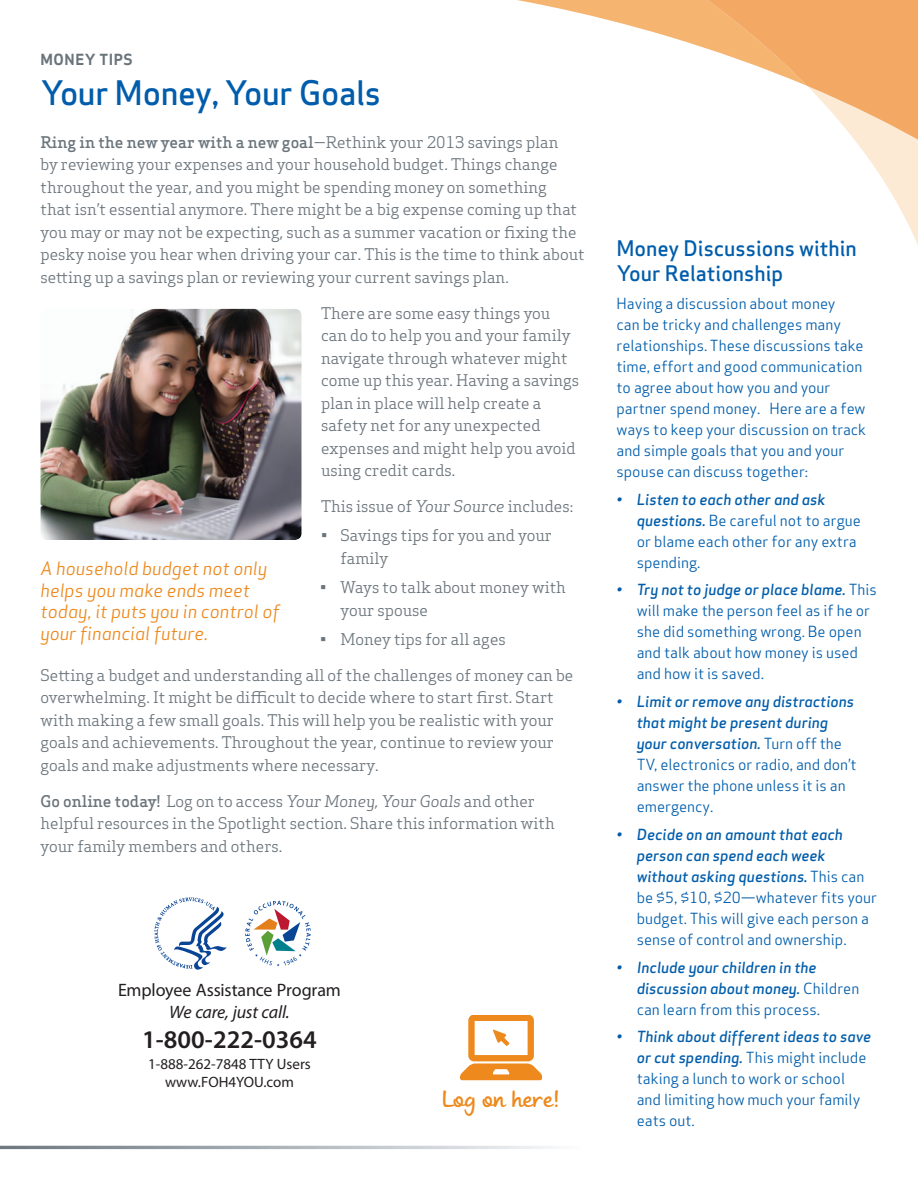
<style>
.page{position:relative;width:918px;height:1188px;background:#fff}
.page>*{position:absolute;margin:0;border:0;box-sizing:border-box;transform-origin:0 0}
.t1{font:500 33px "Apex Sans";letter-spacing:-.01em;color:#015dab}
.t2{font:600 25.5px "Myriad Pro";color:#231f20}
.t3{font:700 22.35px "Andrea II Script Upright";color:#ed891d}
.t4{font:500 21px/25.5px "Apex Sans";color:#015dab}
.t5{font:italic 18px/21.6px "Apex Sans";color:#ed891d}
.t6{font:18px "Myriad Pro";letter-spacing:-.01em;color:#231f20}
.t7{font:italic 18px "Myriad Pro";letter-spacing:-.015em;color:#231f20}
.t8{font:15.75px/22.5px "Apex Serif";color:#6a747b}
.t9{font:15px/21px "Apex Sans";color:#015dab}
.t10{font:italic 500 15px/21px "Apex Sans";color:#015dab}
.t11{font:15px/18.1px "Myriad Pro";color:#231f20;text-align:center}
.t12{font:700 15px "Apex Sans";letter-spacing:.035em;color:#6a747b}
.s1{font-weight:500}
.s2{font-style:italic}
.s3{font-weight:500;font-style:italic}
.s4{font-weight:400;font-style:normal}
</style>
<div class="page">
<svg style="left:517px;top:0;width:401px;height:245px"></svg>
<img style="left:40px;top:309px;width:262px;height:231px">
<svg style="left:245px;top:901px;width:66px;height:65px"></svg>
<svg style="left:154px;top:897px;width:73px;height:73px"></svg>
<svg style="left:460px;top:1015px;width:82px;height:65px"></svg>
<h5 class="t12" style="left:40px;top:50px;width:94px">MONEY TIPS</h5>
<p class="t1" style="left:40px;top:64px;width:342px">Your Money, Your Goals</p>
<p class="t8" style="left:40px;top:130px;width:546px"><span class="s1">Ring in the new year with a new goal</span>—Rethink your 2013 savings plan<br>by reviewing your expenses and your household budget. Things change throughout the year, and you might be spending money on something<br>that isn’t essential anymore. There might be a big expense coming up that you may or may not be expecting, such as a summer vacation or fixing the pesky noise you hear when driving your car. This is the time to think about setting up a savings plan or reviewing your current savings plan.</p>
<p class="t8" style="left:321px;top:301px;width:260px">There are some easy things you can do to help you and your family navigate through whatever might come up this year. Having a savings plan in place will help create a safety net for any unexpected expenses and might help you avoid using credit cards.</p>
<p class="t8" style="left:321px;top:495px;width:254px">This issue of <span class="s2">Your Source</span> includes:</p>
<p class="t8" style="left:341px;top:524px;width:213px;text-indent:-19px">• Savings tips for you and your family</p>
<p class="t8" style="left:341px;top:576px;width:227px;text-indent:-20px">• Ways to talk about money with your spouse</p>
<p class="t8" style="left:320px;top:628px;width:187px">• Money tips for all ages</p>
<p class="t8" style="left:40px;top:664px;width:534px">Setting a budget and understanding all of the challenges of money can be overwhelming. It might be difficult to decide where to start first. Start with making a few small goals. This will help you be realistic with your goals and achievements. Throughout the year, continue to review your goals and make adjustments where necessary.</p>
<p class="t8" style="left:40px;top:790px;width:516px"><span class="s1">Go online today!</span> Log on to access <span class="s2">Your Money, Your Goals</span> and other helpful resources in the Spotlight section. Share this information with your family members and others.</p>
<p class="t5" style="left:40px;top:556px;width:241px">A household budget not only helps you make ends meet today, it puts you in control of your financial future.</p>
<p class="t6" style="left:118px;top:979px;width:224px">Employee Assistance Program</p>
<p class="t7" style="left:169px;top:1000px;width:122px">We care, just call.</p>
<p class="t2" style="left:142px;top:1024px;width:176px">1-800-222-0364</p>
<p class="t11" style="left:148px;top:1054px;width:164px">1-888-262-7848 TTY Users www.FOH4YOU.com</p>
<h3 class="t3" style="left:443px;top:1086px;width:119px">Log on here!</h3>
<h3 class="t4" style="left:616px;top:232px;width:242px">Money Discussions within<br>Your Relationship</h3>
<p class="t9" style="left:616px;top:291px;width:251px">Having a discussion about money<br>can be tricky and challenges many relationships. These discussions take time, effort and good communication to agree about how you and your partner spend money. Here are a few ways to keep your discussion on track and simple goals that you and your spouse can discuss together:</p>
<p class="t9" style="left:637px;top:487px;width:226px;text-indent:-20px"><span class="s3">• Listen to each other and ask questions.</span> Be careful not to argue or blame each other for any extra spending.</p>
<p class="t9" style="left:637px;top:578px;width:242px;text-indent:-20px"><span class="s3">• Try not to judge or place blame.</span> This will make the person feel as if he or she did something wrong. Be open and talk about how money is used and how it is saved.</p>
<p class="t9" style="left:637px;top:690px;width:221px;text-indent:-20px"><span class="s3">• Limit or remove any distractions that might be present during your conversation.</span> Turn off the<br>TV, electronics or radio, and don’t answer the phone unless it is an emergency.</p>
<p class="t9" style="left:637px;top:822px;width:242px;text-indent:-20px"><span class="s3">• Decide on an amount that each person can spend each week without asking questions.</span> This can be $5, $10, $20—whatever fits your budget. This will give each person a sense of control and ownership.</p>
<p class="t10" style="left:637px;top:955px;width:224px;text-indent:-20px">• Include your children in the discussion about money. <span class="s4">Children can learn from this process.</span></p>
<p class="t9" style="left:637px;top:1025px;width:236px;text-indent:-20px"><span class="s3">• Think about different ideas to save or cut spending.</span> This might include taking a lunch to work or school and limiting how much your family eats out.</p>
</div>
